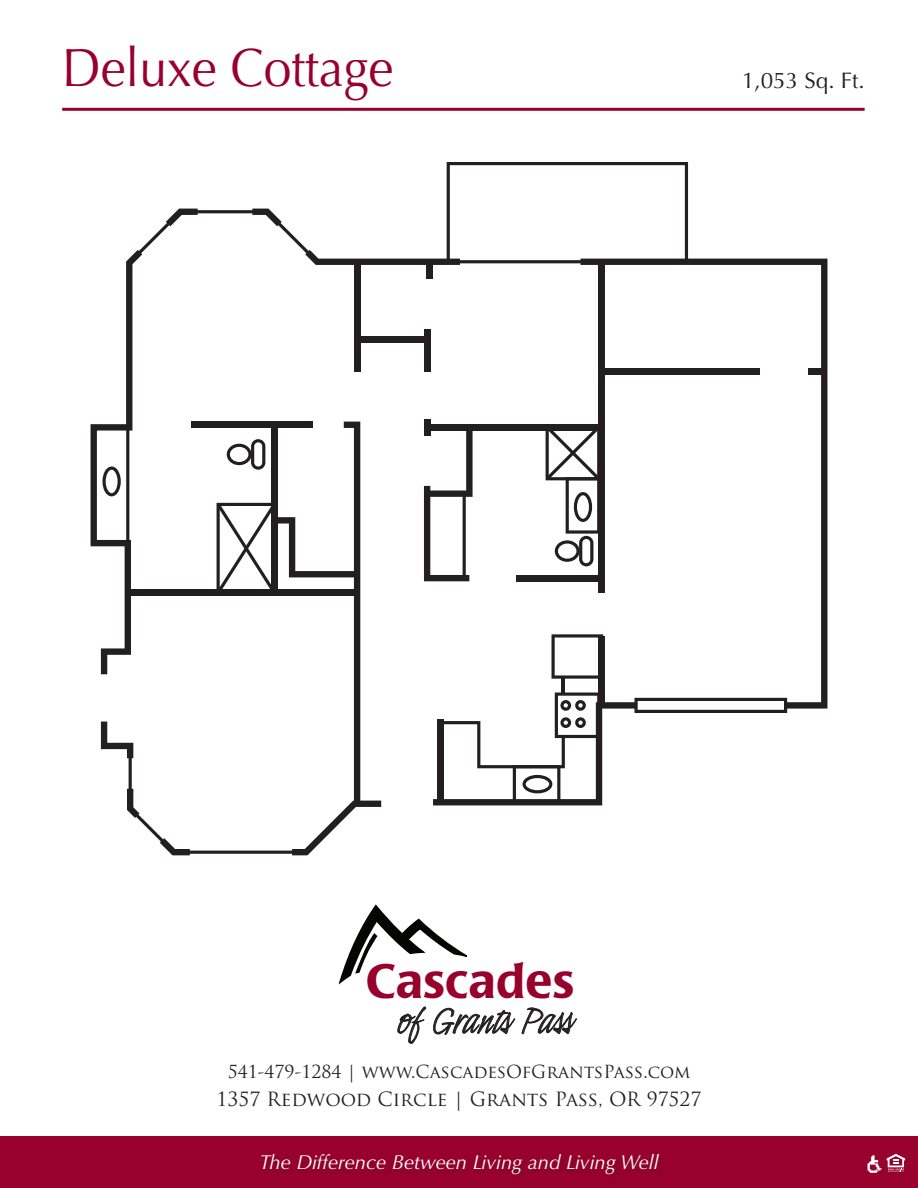
<style>
.page{position:relative;width:918px;height:1188px;background:#fff}
.page>*{position:absolute;margin:0;border:0;box-sizing:border-box;transform-origin:0 0}
.t1{font:54px "Optima";color:#98012d;scale:.92 1}
.t2{font:500 48px "Poppl Laudatio";letter-spacing:.01em;color:#98012d}
.t3{font:36.15px "Indy Italic Let Plain";color:#231f20}
.t4{font:22.5px "Optima";color:#231f20}
.t5{font:italic 20.1px "Optima";color:#fff}
.t6{font:19.2px "Trajan Pro";color:#231f20}
.t7{font:17.55px "Trajan Pro";color:#231f20}
</style>
<div class="page">
<hr style="left:62px;top:108px;width:803px;height:3px;background:#98012d">
<div style="left:0;top:1136px;width:918px;height:52px;background:#98012d"></div>
<svg style="left:887px;top:1154px;width:18px;height:18px"></svg>
<img style="left:867px;top:1155px;width:15px;height:17px">
<svg style="left:339px;top:904px;width:128px;height:80px"></svg>
<svg style="left:397px;top:1007px;width:29px;height:37px"></svg>
<svg style="left:433px;top:1008px;width:82px;height:27px"></svg>
<svg style="left:522px;top:1008px;width:55px;height:26px"></svg>
<svg style="left:787px;top:259px;width:40px;height:450px"></svg>
<div style="left:808px;top:368px;width:16px;height:7px;background:#231f20"></div>
<svg style="left:91px;top:162px;width:696px;height:693px"></svg>
<h1 class="t1" style="left:62px;top:45px;width:362px">Deluxe Cottage</h1>
<p class="t4" style="left:742px;top:71px;width:124px">1,053 Sq. Ft.</p>
<h2 class="t2" style="left:366px;top:953px;width:210px">Cascades</h2>
<h3 class="t3" style="left:398px;top:1007px;width:176px">of Grants Pass</h3>
<p class="t7" style="left:228px;top:1064px;width:464px">541-479-1284 | www.CascadesOfGrantsPass.com</p>
<p class="t6" style="left:217px;top:1092px;width:486px">1357 Redwood Circle | Grants Pass, OR 97527</p>
<p class="t5" style="left:259px;top:1154px;width:401px">The Difference Between Living and Living Well</p>
</div>
